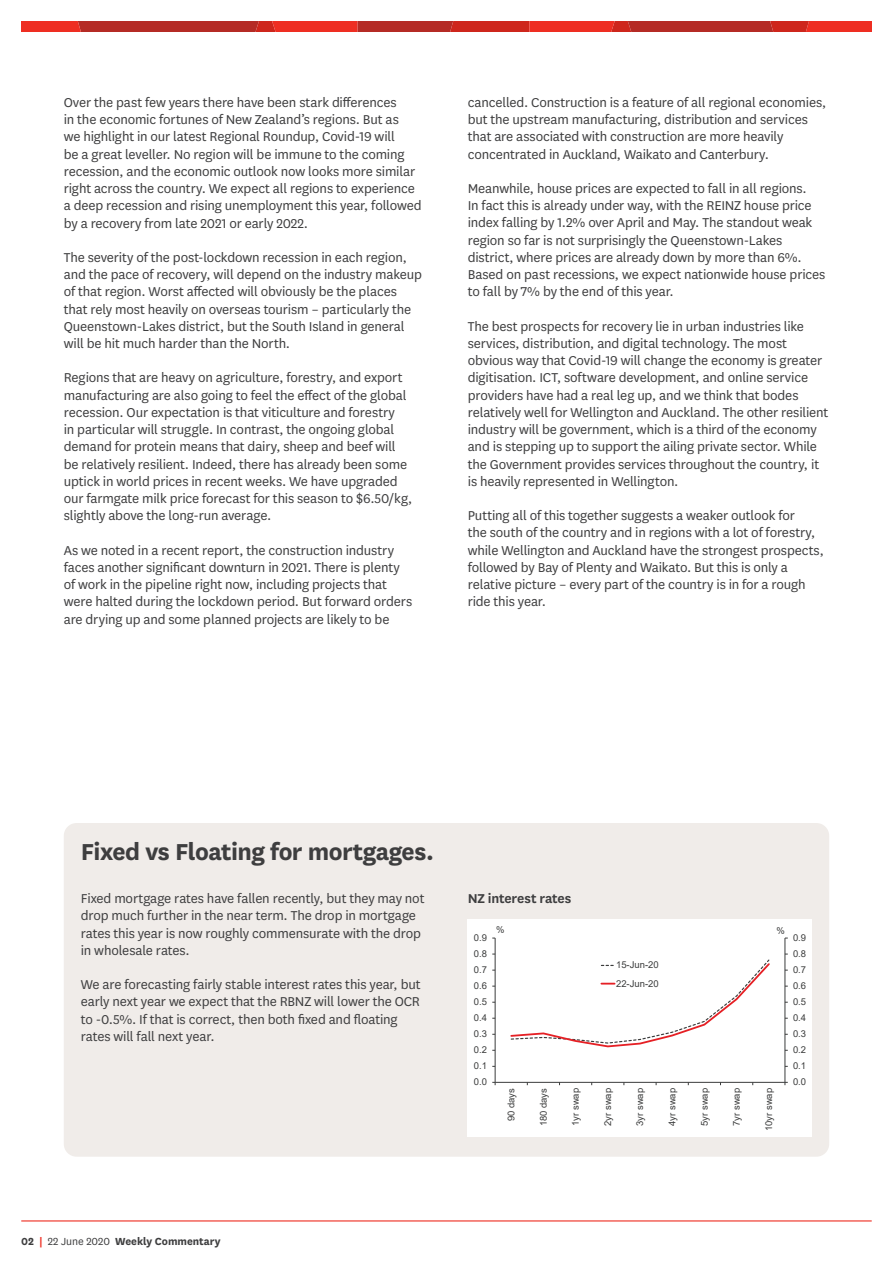
<style>
.page{position:relative;width:893px;height:1263px;background:#fff}
.page>*{position:absolute;margin:0;border:0;box-sizing:border-box;transform-origin:0 0}
.t1{font:700 27px "National LF";letter-spacing:-.02em;color:#3e3e3f}
.t2{font:15px/17.2px "National LF";letter-spacing:-.01em;color:#3e3e3f}
.t3{font:600 15px "National LF";letter-spacing:-.01em;color:#3e3e3f}
.t4{font:700 12px "National LF";letter-spacing:-.005em;color:#3e3e3f}
.t5{font:9.45px/18.1px "Arial";color:#3b3c3c}
.s1{color:#ee2e22}
.s2{font-weight:400}
</style>
<div class="page">
<hr style="left:21px;top:1220px;width:851px;height:1px;background:#ee2e22">
<svg style="left:21px;top:21px;width:851px;height:11px;background:#cc2b22"></svg>
<div style="left:64px;top:823px;width:765px;height:334px;background:#f0ece9;border-radius:13px"></div>
<div style="left:468px;top:919px;width:344px;height:218px;background:#fff"></div>
<hr style="left:785px;top:938px;width:1px;height:144px;background:#3b3c3c">
<hr style="left:495px;top:938px;width:1px;height:144px;background:#3b3c3c">
<hr style="left:495px;top:1082px;width:290px;height:1px;background:#3b3c3c">
<svg style="left:510px;top:959px;width:260px;height:89px"></svg>
<p class="t2" style="left:64px;top:93px;width:359px">Over the past few years there have been stark differences<br>in the economic fortunes of New Zealand’s regions. But as<br>we highlight in our latest Regional Roundup, Covid-19 will<br>be a great leveller. No region will be immune to the coming recession, and the economic outlook now looks more similar right across the country. We expect all regions to experience a deep recession and rising unemployment this year, followed by a recovery from late 2021 or early 2022.</p>
<p class="t2" style="left:64px;top:248px;width:360px">The severity of the post-lockdown recession in each region, and the pace of recovery, will depend on the industry makeup of that region. Worst affected will obviously be the places that rely most heavily on overseas tourism – particularly the Queenstown-Lakes district, but the South Island in general will be hit much harder than the North.</p>
<p class="t2" style="left:64px;top:368px;width:350px">Regions that are heavy on agriculture, forestry, and export manufacturing are also going to feel the effect of the global recession. Our expectation is that viticulture and forestry<br>in particular will struggle. In contrast, the ongoing global demand for protein means that dairy, sheep and beef will be relatively resilient. Indeed, there has already been some uptick in world prices in recent weeks. We have upgraded our farmgate milk price forecast for this season to $6.50/kg, slightly above the long-run average.</p>
<p class="t2" style="left:64px;top:541px;width:350px">As we noted in a recent report, the construction industry faces another significant downturn in 2021. There is plenty of work in the pipeline right now, including projects that were halted during the lockdown period. But forward orders are drying up and some planned projects are likely to be</p>
<p class="t2" style="left:468px;top:93px;width:360px">cancelled. Construction is a feature of all regional economies, but the upstream manufacturing, distribution and services that are associated with construction are more heavily concentrated in Auckland, Waikato and Canterbury.</p>
<p class="t2" style="left:468px;top:179px;width:359px">Meanwhile, house prices are expected to fall in all regions.<br>In fact this is already under way, with the REINZ house price index falling by 1.2% over April and May. The standout weak region so far is not surprisingly the Queenstown-Lakes district, where prices are already down by more than 6%.<br>Based on past recessions, we expect nationwide house prices to fall by 7% by the end of this year.</p>
<p class="t2" style="left:468px;top:317px;width:362px">The best prospects for recovery lie in urban industries like services, distribution, and digital technology. The most obvious way that Covid-19 will change the economy is greater digitisation. ICT, software development, and online service providers have had a real leg up, and we think that bodes relatively well for Wellington and Auckland. The other resilient industry will be government, which is a third of the economy and is stepping up to support the ailing private sector. While the Government provides services throughout the country, it is heavily represented in Wellington.</p>
<p class="t2" style="left:468px;top:506px;width:358px">Putting all of this together suggests a weaker outlook for<br>the south of the country and in regions with a lot of forestry, while Wellington and Auckland have the strongest prospects, followed by Bay of Plenty and Waikato. But this is only a relative picture – every part of the country is in for a rough ride this year.</p>
<h1 class="t1" style="left:81px;top:833px;width:355px">Fixed vs Floating for mortgages.</h1>
<p class="t2" style="left:81px;top:889px;width:345px">Fixed mortgage rates have fallen recently, but they may not drop much further in the near term. The drop in mortgage rates this year is now roughly commensurate with the drop in wholesale rates.</p>
<p class="t2" style="left:81px;top:975px;width:341px">We are forecasting fairly stable interest rates this year, but early next year we expect that the RBNZ will lower the OCR to -0.5%. If that is correct, then both fixed and floating rates will fall next year.</p>
<p class="t3" style="left:468px;top:888px;width:105px">NZ interest rates</p>
<p class="t5" style="left:474px;top:928px;width:15px">0.9</p>
<p class="t5" style="left:474px;top:945px;width:15px">0.8</p>
<p class="t5" style="left:474px;top:961px;width:15px">0.7</p>
<p class="t5" style="left:474px;top:977px;width:15px">0.6</p>
<p class="t5" style="left:496px;top:921px;width:10px">%</p>
<p class="t5" style="left:776px;top:921px;width:10px">%</p>
<p class="t5" style="left:616px;top:956px;width:44px">15-Jun-20<br>22-Jun-20</p>
<p class="t5" style="left:793px;top:928px;width:15px">0.9</p>
<p class="t5" style="left:793px;top:945px;width:15px">0.8</p>
<p class="t5" style="left:793px;top:961px;width:15px">0.7</p>
<p class="t5" style="left:793px;top:977px;width:15px">0.6</p>
<p class="t5" style="left:474px;top:993px;width:15px">0.5</p>
<p class="t5" style="left:793px;top:993px;width:15px">0.5</p>
<p class="t5" style="left:474px;top:1009px;width:15px">0.4</p>
<p class="t5" style="left:793px;top:1009px;width:15px">0.4</p>
<p class="t5" style="left:474px;top:1025px;width:15px">0.3</p>
<p class="t5" style="left:793px;top:1025px;width:15px">0.3</p>
<p class="t5" style="left:474px;top:1041px;width:15px">0.2</p>
<p class="t5" style="left:793px;top:1041px;width:15px">0.2</p>
<p class="t5" style="left:474px;top:1057px;width:15px">0.1</p>
<p class="t5" style="left:793px;top:1057px;width:15px">0.1</p>
<p class="t5" style="left:474px;top:1073px;width:15px">0.0</p>
<p class="t5" style="left:793px;top:1073px;width:15px">0.0</p>
<p class="t5" style="left:502px;top:1121px;width:35px;rotate:-90deg">90 days</p>
<p class="t5" style="left:534px;top:1126px;width:40px;rotate:-90deg">180 days</p>
<p class="t5" style="left:566px;top:1126px;width:39px;rotate:-90deg">1yr swap</p>
<p class="t5" style="left:599px;top:1126px;width:39px;rotate:-90deg">2yr swap</p>
<p class="t5" style="left:631px;top:1126px;width:39px;rotate:-90deg">3yr swap</p>
<p class="t5" style="left:663px;top:1126px;width:39px;rotate:-90deg">4yr swap</p>
<p class="t5" style="left:695px;top:1126px;width:39px;rotate:-90deg">5yr swap</p>
<p class="t5" style="left:727px;top:1126px;width:39px;rotate:-90deg">7yr swap</p>
<p class="t5" style="left:760px;top:1131px;width:45px;rotate:-90deg">10yr swap</p>
<p class="t4" style="left:21px;top:1233px;width:201px">02 <span class="s1">|</span> <span class="s2">22 June 2020</span> Weekly Commentary</p>
</div>
